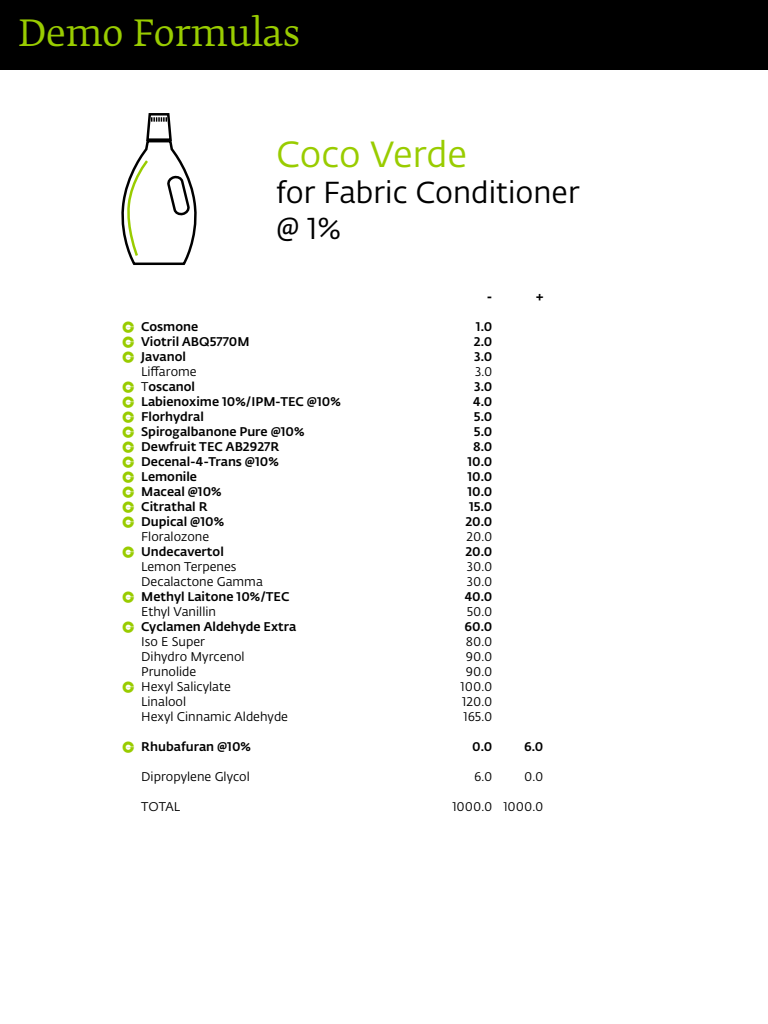
<style>
.page{position:relative;width:768px;height:1024px;background:#fff}
.page>*{position:absolute;margin:0;border:0;box-sizing:border-box;transform-origin:0 0}
.t1{font:36px "Fedra Serif B Pro";color:#9c0}
.t2{font:36px "Fedra Sans Alt Pro Book LF";color:#9c0}
.t3{font:30px/36px "Fedra Sans Alt Pro Book LF";color:#000}
.t4{font:12.5px/15px "Fedra Sans Alt Pro Med LF";color:#000}
.t5{font:12.5px/15px "Fedra Sans Alt Pro Book LF";color:#000}
.t6{font:12.5px/15px "Givaubats";color:#9c0;text-align:justify}
.t7{font:12.5px "Fedra Sans Alt Pro Bold LF";color:#000}
.s1{font-family:"Fedra Sans Alt Pro Book LF"}
</style>
<div class="page">
<div style="left:0;top:0;width:768px;height:70px;background:#000"></div>
<svg style="left:121px;top:113px;width:76px;height:152px"></svg>
<h1 class="t1" style="left:18px;top:13px;width:284px">Demo Formulas</h1>
<h1 class="t2" style="left:276px;top:129px;width:193px">Coco Verde</h1>
<h2 class="t3" style="left:276px;top:174px;width:305px">for Fabric Conditioner @ 1%</h2>
<p class="t6" style="left:122px;top:322px;width:14px">N N N</p>
<p class="t6" style="left:122px;top:382px;width:14px">N N N N N N N N N N</p>
<p class="t6" style="left:122px;top:547px;width:14px">N</p>
<p class="t6" style="left:122px;top:592px;width:14px">N</p>
<p class="t6" style="left:122px;top:622px;width:14px">N</p>
<p class="t4" style="left:141px;top:318px;width:110px">Cosmone<br>Viotril ABQ5770M<br>Javanol</p>
<p class="t5" style="left:141px;top:363px;width:57px">Liffarome</p>
<p class="t4" style="left:141px;top:378px;width:201px"><span class="s1">T</span>oscanol<br>Labienoxime 10%/IPM-TEC @10%<br>Florhydral<br>Spirogalbanone Pure @10%<br>Dewfruit TEC AB2927R<br>Decenal-4-Trans @10%<br>Lemonile<br>Maceal @10%<br>Citrathal R<br>Dupical @10%</p>
<p class="t5" style="left:141px;top:528px;width:70px">Floralozone</p>
<p class="t4" style="left:141px;top:543px;width:84px">Undecavertol</p>
<p class="t5" style="left:141px;top:558px;width:123px">Lemon Terpenes<br>Decalactone Gamma</p>
<p class="t4" style="left:141px;top:588px;width:150px">Methyl Laitone 10%/TEC</p>
<p class="t5" style="left:141px;top:603px;width:76px">Ethyl Vanillin</p>
<p class="t4" style="left:141px;top:618px;width:157px">Cyclamen Aldehyde Extra</p>
<p class="t5" style="left:141px;top:633px;width:148px">Iso E Super<br>Dihydro Myrcenol<br>Prunolide<br>Hexyl Salicylate<br>Linalool<br>Hexyl Cinnamic Aldehyde</p>
<p class="t4" style="left:141px;top:738px;width:111px">Rhubafuran @10%</p>
<p class="t5" style="left:141px;top:768px;width:110px">Dipropylene Glycol</p>
<p class="t5" style="left:141px;top:798px;width:40px">TOTAL</p>
<p class="t6" style="left:122px;top:682px;width:14px">N</p>
<p class="t6" style="left:122px;top:742px;width:14px">N</p>
<p class="t7" style="left:487px;top:286px;width:7px">-</p>
<p class="t4" style="left:474px;top:318px;width:20px;text-align:justify">1.0<br>2.0<br>3.0</p>
<p class="t5" style="left:475px;top:363px;width:19px">3.0</p>
<p class="t4" style="left:465px;top:378px;width:29px;text-align:right">3.0<br>4.0<br>5.0<br>5.0<br>8.0<br>10.0<br>10.0<br>10.0<br>15.0<br>20.0</p>
<p class="t5" style="left:467px;top:528px;width:27px">20.0</p>
<p class="t4" style="left:465px;top:543px;width:29px">20.0</p>
<p class="t5" style="left:467px;top:558px;width:27px">30.0<br>30.0</p>
<p class="t4" style="left:465px;top:588px;width:29px">40.0</p>
<p class="t5" style="left:467px;top:603px;width:27px">50.0</p>
<p class="t4" style="left:465px;top:618px;width:29px">60.0</p>
<p class="t5" style="left:461px;top:633px;width:33px;text-align:center">80.0<br>90.0<br>90.0<br>100.0<br>120.0<br>165.0</p>
<p class="t4" style="left:472px;top:738px;width:22px">0.0</p>
<p class="t5" style="left:474px;top:768px;width:20px">6.0</p>
<p class="t5" style="left:452px;top:798px;width:42px">1000.0</p>
<p class="t7" style="left:536px;top:286px;width:9px">+</p>
<p class="t4" style="left:524px;top:738px;width:21px">6.0</p>
<p class="t5" style="left:524px;top:768px;width:21px">0.0</p>
<p class="t5" style="left:503px;top:798px;width:42px">1000.0</p>
</div>
